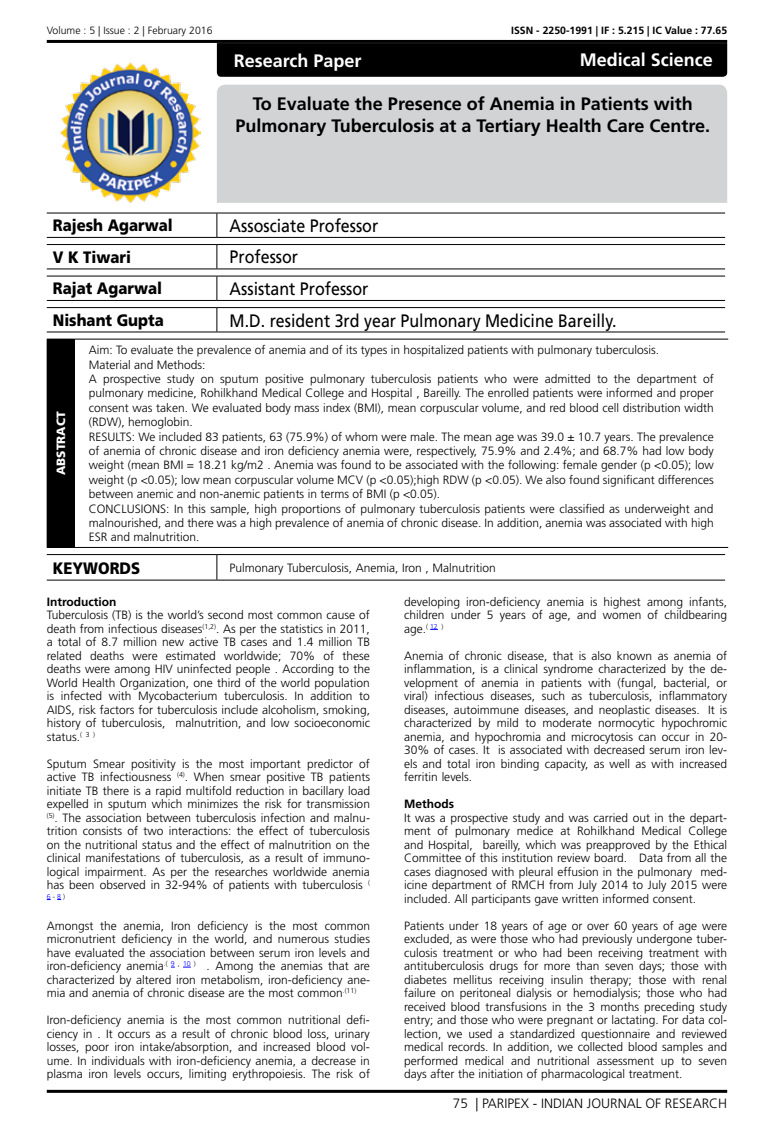
<style>
.page{position:relative;width:774px;height:1136px;background:#fff}
.page>*{position:absolute;margin:0;border:0;box-sizing:border-box;transform-origin:0 0}
.t1{font:700 18px/21.6px "Frutiger LT Std";color:#000;text-align:center}
.t2{font:18px "Frutiger LT Std";color:#000;scale:.89 1}
.t3{font:700 18px "Frutiger LT Std";color:#fff}
.t4{font:900 16.5px "Frutiger LT Std";color:#000;scale:.9 1}
.t5{font:300 13.5px "Frutiger LT Std";color:#000}
.t6{font:300 12px/13.5px "Frutiger LT Std";color:#000;text-align:justify}
.t7{font:700 12px "Frutiger LT Std";color:#000}
.t8{font:900 12px "Frutiger LT Std";color:#fff}
.t9{font:700 10.5px "Frutiger LT Std";color:#000}
.t10{font:300 10.5px "Frutiger LT Std";color:#000}
.t11{font:300 7.05px "Frutiger LT Std";color:#00f}
.s1{color:#000}
</style>
<div class="page">
<hr style="left:47px;top:40px;width:680px;height:3px;background:#000">
<hr style="left:47px;top:1089px;width:680px;height:3px;background:#000">
<div style="left:217px;top:85px;width:510px;height:118px;background:#d1d3d4"></div>
<div style="left:217px;top:43px;width:510px;height:34px;background:#000"></div>
<img style="left:61px;top:63px;width:139px;height:140px">
<hr style="left:47px;top:213px;width:170px;height:1px;background:#000">
<hr style="left:217px;top:213px;width:508px;height:1px;background:#000">
<svg style="left:216px;top:213px;width:1px;height:24px"></svg>
<hr style="left:47px;top:237px;width:170px;height:1px;background:#000">
<hr style="left:217px;top:237px;width:508px;height:1px;background:#000">
<hr style="left:47px;top:244px;width:170px;height:1px;background:#000">
<hr style="left:217px;top:244px;width:508px;height:1px;background:#000">
<svg style="left:216px;top:245px;width:1px;height:23px"></svg>
<hr style="left:47px;top:268px;width:170px;height:1px;background:#000">
<hr style="left:217px;top:268px;width:508px;height:1px;background:#000">
<hr style="left:47px;top:276px;width:170px;height:1px;background:#000">
<hr style="left:217px;top:276px;width:508px;height:1px;background:#000">
<svg style="left:216px;top:276px;width:1px;height:24px"></svg>
<hr style="left:47px;top:300px;width:170px;height:1px;background:#000">
<hr style="left:217px;top:300px;width:508px;height:1px;background:#000">
<hr style="left:47px;top:307px;width:170px;height:1px;background:#000">
<hr style="left:217px;top:307px;width:508px;height:1px;background:#000">
<svg style="left:216px;top:308px;width:1px;height:23px"></svg>
<hr style="left:47px;top:331px;width:170px;height:1px;background:#000">
<hr style="left:217px;top:331px;width:508px;height:1px;background:#000">
<hr style="left:47px;top:554px;width:170px;height:1px;background:#000">
<hr style="left:217px;top:554px;width:508px;height:1px;background:#000">
<svg style="left:216px;top:555px;width:1px;height:24px"></svg>
<hr style="left:47px;top:579px;width:170px;height:1px;background:#000">
<hr style="left:217px;top:579px;width:508px;height:1px;background:#000">
<div style="left:47px;top:339px;width:27px;height:208px;background:#000"></div>
<hr style="left:74px;top:339px;width:654px;height:1px;background:#000">
<hr style="left:74px;top:339px;width:1px;height:208px;background:#000">
<svg style="left:47px;top:547px;width:27px;height:1px"></svg>
<hr style="left:74px;top:547px;width:654px;height:1px;background:#000">
<p class="t10" style="left:47px;top:25px;width:167px">Volume : 5 | Issue : 2 | February 2016</p>
<p class="t9" style="left:511px;top:24px;width:217px">ISSN - 2250-1991 | IF : 5.215 | IC Value : 77.65</p>
<h1 class="t3" style="left:580px;top:49px;width:135px">Medical Science</h1>
<h1 class="t3" style="left:234px;top:50px;width:129px">Research Paper</h1>
<h1 class="t1" style="left:236px;top:93px;width:476px">To Evaluate the Presence of Anemia in Patients with<br>Pulmonary Tuberculosis at a Tertiary Health Care Centre.</h1>
<h2 class="t4" style="left:53px;top:216px;width:135px">Rajesh Agarwal</h2>
<h1 class="t2" style="left:230px;top:215px;width:169px">Assosciate Professor</h1>
<h2 class="t4" style="left:53px;top:247px;width:89px">V K Tiwari</h2>
<h1 class="t2" style="left:230px;top:246px;width:79px">Professor</h1>
<h2 class="t4" style="left:53px;top:279px;width:123px">Rajat Agarwal</h2>
<h1 class="t2" style="left:230px;top:278px;width:158px">Assistant Professor</h1>
<h2 class="t4" style="left:53px;top:310px;width:125px">Nishant Gupta</h2>
<h1 class="t2" style="left:230px;top:310px;width:436px">M.D. resident 3rd year Pulmonary Medicine Bareilly.</h1>
<p class="t8" style="left:54px;top:475px;width:65px;rotate:-90deg">ABSTRACT</p>
<p class="t6" style="left:89px;top:343px;width:626px;line-height:14.4px;text-align:left">Aim: To evaluate the prevalence of anemia and of its types in hospitalized patients with pulmonary tuberculosis.<br>Material and Methods:<br>A prospective study on sputum positive pulmonary tuberculosis patients who were admitted to the department of pulmonary medicine, Rohilkhand Medical College and Hospital , Bareilly. The enrolled patients were informed and proper consent was taken. We evaluated body mass index (BMI), mean corpuscular volume, and red blood cell distribution width (RDW), hemoglobin.<br>RESULTS: We included 83 patients, 63 (75.9%) of whom were male. The mean age was 39.0 ± 10.7 years. The prevalence of anemia of chronic disease and iron deficiency anemia were, respectively, 75.9% and 2.4%; and 68.7% had low body weight (mean BMI = 18.21 kg/m2 . Anemia was found to be associated with the following: female gender (p &lt;0.05); low weight (p &lt;0.05); low mean corpuscular volume MCV (p &lt;0.05);high RDW (p &lt;0.05). We also found significant differences between anemic and non-anemic patients in terms of BMI (p &lt;0.05).<br>CONCLUSIONS: In this sample, high proportions of pulmonary tuberculosis patients were classified as underweight and malnourished, and there was a high prevalence of anemia of chronic disease. In addition, anemia was associated with high ESR and malnutrition.</p>
<h2 class="t4" style="left:53px;top:557px;width:99px">KEYWORDS</h2>
<p class="t6" style="left:230px;top:561px;width:268px">Pulmonary Tuberculosis, Anemia, Iron , Malnutrition</p>
<p class="t7" style="left:47px;top:594px;width:71px">Introduction</p>
<p class="t6" style="left:47px;top:608px;width:325px">Tuberculosis (TB) is the world’s second most common cause of death from infectious diseases<sup>(1,2)</sup>. As per the statistics in 2011, a total of 8.7 million new active TB cases and 1.4 million TB related deaths were estimated worldwide; 70% of these deaths were among HIV uninfected people . According to the World Health Organization, one third of the world population is infected with Mycobacterium tuberculosis. In addition to AIDS, risk factors for tuberculosis include alcoholism, smoking, history of tuberculosis, malnutrition, and low socioeconomic status.<sup>(</sup> <sup>3</sup> <sup>)</sup></p>
<p class="t6" style="left:47px;top:757px;width:325px">Sputum Smear positivity is the most important predictor of active TB infectiousness <sup>(4)</sup>. When smear positive TB patients initiate TB there is a rapid multifold reduction in bacillary load expelled in sputum which minimizes the risk for transmission <sup>(5)</sup>. The association between tuberculosis infection and malnu&shy;trition consists of two interactions: the effect of tuberculosis on the nutritional status and the effect of malnutrition on the clinical manifestations of tuberculosis, as a result of immuno&shy;logical impairment. As per the researches worldwide anemia has been observed in 32-94% of patients with tuberculosis <sup>(</sup></p>
<p class="t11" style="left:47px;top:892px;width:20px">6 <span class="s1">-</span> 8 <span class="s1">)</span></p>
<p class="t6" style="left:47px;top:919px;width:325px">Amongst the anemia, Iron deficiency is the most common micronutrient deficiency in the world, and numerous studies have evaluated the association between serum iron levels and iron-deficiency anemia<sup>.(</sup> <sup>9</sup> <sup>,</sup> <sup>10</sup> <sup>)</sup> . Among the anemias that are characterized by altered iron metabolism, iron-deficiency ane&shy;mia and anemia of chronic disease are the most common<sup>.(11)</sup></p>
<p class="t6" style="left:47px;top:1013px;width:325px">Iron-deficiency anemia is the most common nutritional defi&shy;ciency in . It occurs as a result of chronic blood loss, urinary losses, poor iron intake/absorption, and increased blood vol&shy;ume. In individuals with iron-deficiency anemia, a decrease in plasma iron levels occurs, limiting erythropoiesis. The risk of</p>
<p class="t6" style="left:404px;top:595px;width:325px">developing iron-deficiency anemia is highest among infants, children under 5 years of age, and women of childbearing age.<sup>(</sup> <sup>12</sup> <sup>)</sup></p>
<p class="t6" style="left:404px;top:649px;width:325px">Anemia of chronic disease, that is also known as anemia of inflammation, is a clinical syndrome characterized by the de&shy;velopment of anemia in patients with (fungal, bacterial, or viral) infectious diseases, such as tuberculosis, inflammatory diseases, autoimmune diseases, and neoplastic diseases. It is characterized by mild to moderate normocytic hypochromic anemia, and hypochromia and microcytosis can occur in 20- 30% of cases. It is associated with decreased serum iron lev&shy;els and total iron binding capacity, as well as with increased ferritin levels.</p>
<p class="t7" style="left:404px;top:797px;width:51px">Methods</p>
<p class="t6" style="left:404px;top:811px;width:325px">It was a prospective study and was carried out in the depart&shy;ment of pulmonary medice at Rohilkhand Medical College and Hospital, bareilly, which was preapproved by the Ethical Committee of this institution review board. Data from all the cases diagnosed with pleural effusion in the pulmonary med&shy;icine department of RMCH from July 2014 to July 2015 were included. All participants gave written informed consent.</p>
<p class="t6" style="left:404px;top:919px;width:325px">Patients under 18 years of age or over 60 years of age were excluded, as were those who had previously undergone tuber&shy;culosis treatment or who had been receiving treatment with antituberculosis drugs for more than seven days; those with diabetes mellitus receiving insulin therapy; those with renal failure on peritoneal dialysis or hemodialysis; those who had received blood transfusions in the 3 months preceding study entry; and those who were pregnant or lactating. For data col&shy;lection, we used a standardized questionnaire and reviewed medical records. In addition, we collected blood samples and performed medical and nutritional assessment up to seven days after the initiation of pharmacological treatment.</p>
<p class="t5" style="left:453px;top:1095px;width:276px">75 | PARIPEX - INDIAN JOURNAL OF RESEARCH</p>
</div>
